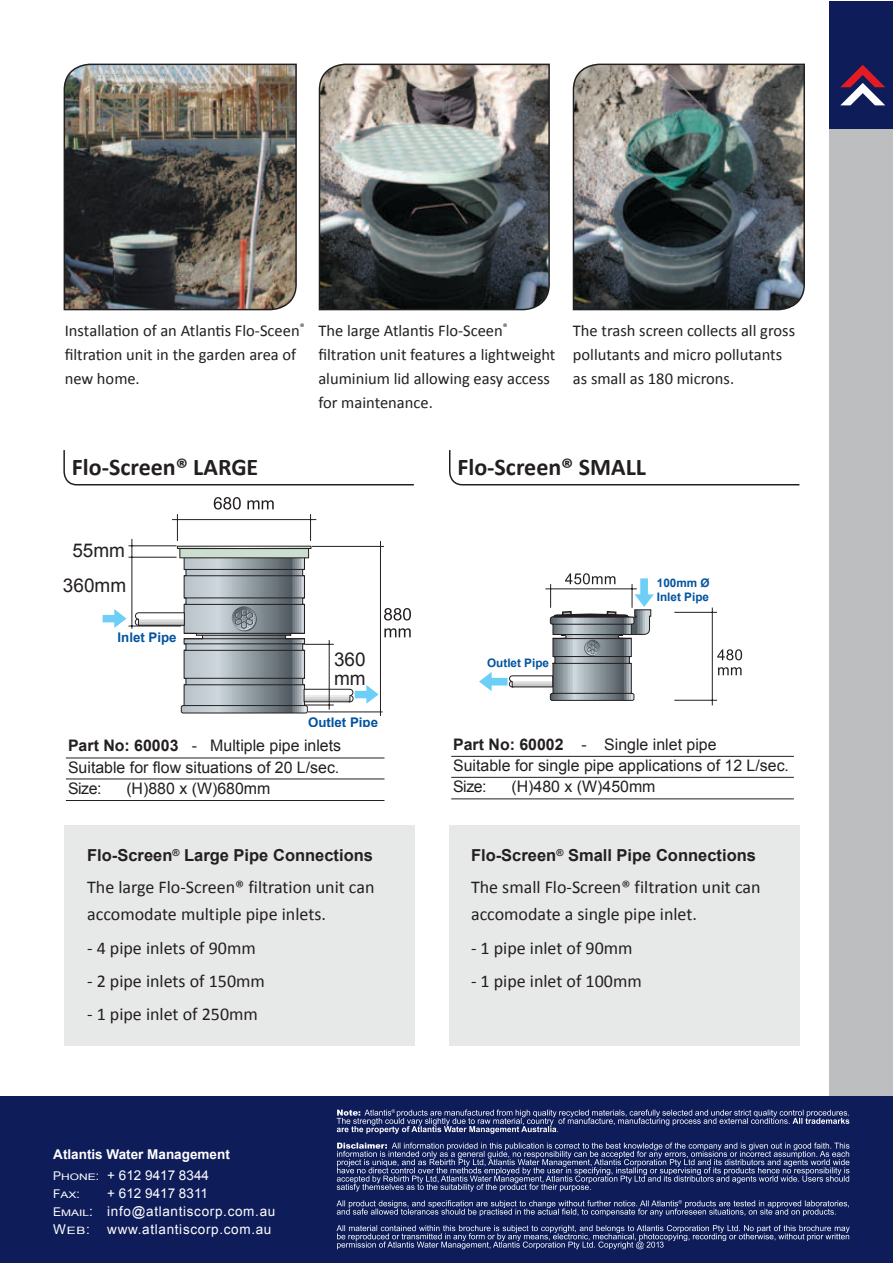
<style>
.page{position:relative;width:893px;height:1263px;background:#fff}
.page>*{position:absolute;margin:0;border:0;box-sizing:border-box;transform-origin:0 0}
.t1{font:700 24px "Calibri";color:#231f20}
.t2{font:18.9px/18.9px "Arial";color:#231f20}
.t3{font:18px/27px "Calibri";color:#231f20}
.t4{font:16.5px/24px "Calibri";color:#231f20}
.t5{font:700 16.5px "Arial";color:#231f20}
.t6{font:15.9px/21.1px "Arial";color:#231f20}
.t7{font:13.5px/18px "Arial";letter-spacing:.05em;color:#fff}
.t8{font:700 13.5px/20.1px "Arial";color:#fff}
.t9{font:700 13.2px "Arial";color:#0053a0}
.t10{font:12px "Arial";color:#fff}
.t11{font:700 11.7px/14.1px "Arial";color:#0053a0}
.s1{font-weight:700}
.s2{font-weight:400;font-size:12px}
.s3{font-weight:400;font-size:9px}
.s4{font-weight:400}
.s5{font-size:9px}
.s6{font-size:12px}
.s7{font-size:10.2px}
</style>
<div class="page">
<div style="left:829px;top:1px;width:63px;height:128px;background:#0e1d59"></div>
<svg style="left:840px;top:65px;width:45px;height:40px"></svg>
<div style="left:829px;top:129px;width:63px;height:1005px;background:#bcbec0"></div>
<div style="left:0;top:1097px;width:892px;height:166px;background:#0e1d59"></div>
<svg style="left:336px;top:1200px;width:513px;height:16px"></svg>
<svg style="left:337px;top:1142px;width:512px;height:49px"></svg>
<svg style="left:337px;top:1109px;width:512px;height:25px"></svg>
<svg style="left:336px;top:1225px;width:514px;height:24px"></svg>
<div style="left:64px;top:826px;width:351px;height:220px;background:#e7e8e8"></div>
<div style="left:449px;top:826px;width:350px;height:220px;background:#e7e8e8"></div>
<img style="left:63px;top:63px;width:234px;height:248px">
<hr style="left:712px;top:608px;width:1px;height:97px;background:#231f20">
<hr style="left:674px;top:700px;width:43px;height:1px;background:#231f20">
<hr style="left:674px;top:612px;width:43px;height:1px;background:#231f20">
<svg style="left:479px;top:573px;width:175px;height:128px"></svg>
<svg style="left:718px;top:667px;width:23px;height:8px"></svg>
<svg style="left:717px;top:649px;width:25px;height:11px"></svg>
<hr style="left:380px;top:541px;width:1px;height:175px;background:#231f20">
<svg style="left:135px;top:497px;width:276px;height:217px"></svg>
<hr style="left:329px;top:640px;width:1px;height:70px;background:#231f20">
<hr style="left:304px;top:705px;width:30px;height:1px;background:#231f20">
<hr style="left:304px;top:644px;width:30px;height:1px;background:#231f20">
<hr style="left:132px;top:539px;width:1px;height:90px;background:#231f20">
<hr style="left:128px;top:626px;width:53px;height:1px;background:#231f20">
<hr style="left:128px;top:557px;width:49px;height:1px;background:#231f20">
<hr style="left:128px;top:546px;width:49px;height:1px;background:#231f20">
<svg style="left:103px;top:609px;width:24px;height:19px"></svg>
<hr style="left:451px;top:777px;width:343px;height:1px;background:#231f20">
<hr style="left:451px;top:756px;width:343px;height:1px;background:#231f20">
<hr style="left:451px;top:799px;width:343px;height:1px;background:#231f20">
<hr style="left:66px;top:779px;width:318px;height:1px;background:#231f20">
<hr style="left:66px;top:758px;width:318px;height:1px;background:#231f20">
<hr style="left:66px;top:800px;width:318px;height:1px;background:#231f20">
<img style="left:318px;top:63px;width:232px;height:248px">
<img style="left:572px;top:63px;width:233px;height:248px">
<svg style="left:63px;top:450px;width:351px;height:36px"></svg>
<svg style="left:449px;top:450px;width:351px;height:36px"></svg>
<p class="t4" style="left:65px;top:318px;width:241px">Installation of an Atlantis Flo-Sceen<sup>® </sup>filtration unit in the garden area of new home.</p>
<p class="t4" style="left:318px;top:318px;width:239px">The large Atlantis Flo-Sceen<sup>® </sup>filtration unit features a lightweight aluminium lid allowing easy access for maintenance.</p>
<p class="t4" style="left:573px;top:318px;width:224px">The trash screen collects all gross pollutants and micro pollutants as small as 180 microns.</p>
<h1 class="t1" style="left:72px;top:452px;width:188px">Flo-Screen® LARGE</h1>
<h1 class="t1" style="left:457px;top:452px;width:190px">Flo-Screen® SMALL</h1>
<p class="t2" style="left:72px;top:541px;width:54px">55mm</p>
<p class="t2" style="left:63px;top:576px;width:65px">360mm</p>
<p class="t9" style="left:118px;top:630px;width:61px">Inlet Pipe</p>
<p class="t2" style="left:334px;top:650px;width:33px">360 mm</p>
<p class="t9" style="left:308px;top:715px;width:72px">Outlet Pipe</p>
<p class="t6" style="left:68px;top:735px;width:275px;text-align:justify"><span class="s1">Part No: 60003</span> - Multiple pipe inlets Suitable for flow situations of 20 L/sec.<br>Size:</p>
<p class="t6" style="left:126px;top:778px;width:145px">(H)880 x (W)680mm</p>
<p class="t5" style="left:87px;top:846px;width:287px">Flo-Screen<sup>®</sup> Large Pipe Connections</p>
<p class="t3" style="left:87px;top:873px;width:289px">The large Flo-Screen® filtration unit can accomodate multiple pipe inlets.</p>
<p class="t3" style="left:87px;top:934px;width:170px">- 4 pipe inlets of 90mm</p>
<p class="t3" style="left:87px;top:967px;width:179px">- 2 pipe inlets of 150mm</p>
<p class="t3" style="left:87px;top:1000px;width:172px">- 1 pipe inlet of 250mm</p>
<p class="t8" style="left:53px;top:1145px;width:178px">Atlantis Water Management<br><span class="s2">P</span><span class="s3">HONE</span><span class="s2">:</span> <span class="s4">+ 612 9417 8344</span></p>
<p class="t10" style="left:53px;top:1186px;width:28px">F<span class="s5">AX</span>:</p>
<p class="t7" style="left:53px;top:1184px;width:224px;text-indent:54px">+ 612 9417 8311<br><span class="s6">E</span><span class="s5">MAIL</span>: info@atlantiscorp.com.au<br>W<span class="s7">EB</span>:</p>
<p class="t7" style="left:107px;top:1220px;width:166px">www.atlantiscorp.com.au</p>
<p class="t11" style="left:487px;top:656px;width:63px">Outlet Pipe</p>
<p class="t11" style="left:657px;top:576px;width:54px">100mm Ø<br>Inlet Pipe</p>
<p class="t6" style="left:453px;top:734px;width:337px"><span class="s1">Part No: 60002</span> - Single inlet pipe<br>Suitable for single pipe applications of 12 L/sec.<br>Size:</p>
<p class="t6" style="left:511px;top:776px;width:145px">(H)480 x (W)450mm</p>
<p class="t5" style="left:471px;top:846px;width:286px">Flo-Screen<sup>®</sup> Small Pipe Connections</p>
<p class="t3" style="left:471px;top:873px;width:291px">The small Flo-Screen® filtration unit can accomodate a single pipe inlet.</p>
<p class="t3" style="left:471px;top:934px;width:163px">- 1 pipe inlet of 90mm</p>
<p class="t3" style="left:471px;top:967px;width:172px">- 1 pipe inlet of 100mm</p>
</div>
